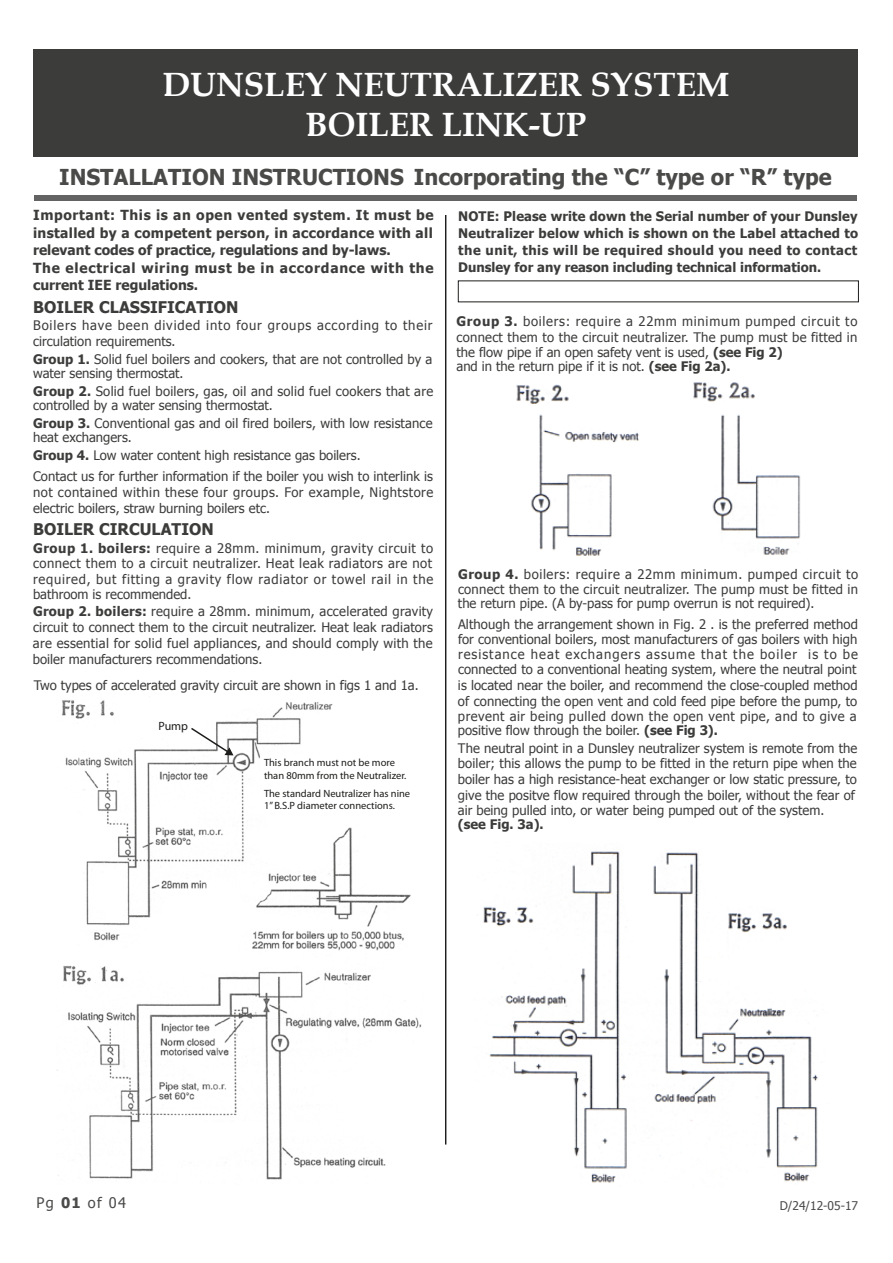
<style>
.page{position:relative;width:893px;height:1263px;background:#fff}
.page>*{position:absolute;margin:0;border:0;box-sizing:border-box;transform-origin:0 0}
.t1{font:700 33.6px/40.5px "Book Antiqua";color:#fff;text-align:center}
.t2{font:700 21.9px "Tahoma";color:#4a4a49}
.t3{font:700 16.05px "Tahoma";color:#3c3c3b}
.t4{font:14.55px "Tahoma";color:#4a4a49}
.t5{font:700 13.95px/17.5px "Tahoma";letter-spacing:.025em;color:#3c3c3b}
.t6{font:13.2px/15.5px "Tahoma";letter-spacing:.005em;color:#3c3c3b}
.t7{font:700 13.2px/17px "Tahoma";color:#3c3c3b;text-align:justify}
.t8{font:13.2px/15.8px "Tahoma";letter-spacing:.04em;color:#3c3c3b}
.t9{font:13.2px/15.8px "Tahoma";letter-spacing:.065em;color:#3c3c3b}
.t10{font:12px "Tahoma";color:#4a4a49}
.t11{font:12px "Myriad Pro";color:#1d1d1b}
.t12{font:11.7px "Tahoma";color:#4a4a49}
.t13{font:10.5px/12.6px "Myriad Pro";color:#1d1d1b}
.s1{font-weight:700}
</style>
<div class="page">
<img style="left:57px;top:700px;width:365px;height:480px">
<div style="left:33px;top:49px;width:824px;height:108px;background:#3c3c3b"></div>
<div style="left:35px;top:195px;width:822px;height:5px;background:#646363"></div>
<hr style="left:445px;top:215px;width:1px;height:929px;background:#1d1d1b">
<img style="left:516px;top:382px;width:285px;height:174px">
<img style="left:483px;top:851px;width:335px;height:332px">
<svg style="left:189px;top:726px;width:44px;height:29px"></svg>
<div style="left:261px;top:755px;width:145px;height:28px;background:#fff"></div>
<h1 class="t1" style="left:162px;top:64px;width:569px">DUNSLEY NEUTRALIZER SYSTEM<br>BOILER LINK-UP</h1>
<h2 class="t2" style="left:59px;top:163px;width:774px">INSTALLATION INSTRUCTIONS Incorporating the “C” type or “R” type</h2>
<p class="t5" style="left:33px;top:206px;width:402px">Important: This is an open vented system. It must be installed by a competent person, in accordance with all relevant codes of practice, regulations and by-laws.<br>The electrical wiring must be in accordance with the current IEE regulations.</p>
<p class="t3" style="left:33px;top:297px;width:207px">BOILER CLASSIFICATION</p>
<p class="t9" style="left:33px;top:317px;width:401px">Boilers have been divided into four groups according to their circulation requirements.</p>
<p class="t6" style="left:33px;top:351px;width:401px;line-height:14.5px"><span class="s1">Group 1.</span> Solid fuel boilers and cookers, that are not controlled by a water sensing thermostat.</p>
<p class="t6" style="left:33px;top:383px;width:402px;line-height:14.5px"><span class="s1">Group 2.</span> Solid fuel boilers, gas, oil and solid fuel cookers that are controlled by a water sensing thermostat.</p>
<p class="t6" style="left:33px;top:415px;width:401px;line-height:14.5px"><span class="s1">Group 3.</span> Conventional gas and oil fired boilers, with low resistance heat exchangers.</p>
<p class="t6" style="left:33px;top:444px;width:401px;line-height:21px"><span class="s1">Group 4.</span> Low water content high resistance gas boilers.<br>Contact us for further information if the boiler you wish to interlink is</p>
<p class="t8" style="left:33px;top:484px;width:402px">not contained within these four groups. For example, Nightstore electric boilers, straw burning boilers etc.</p>
<p class="t3" style="left:33px;top:519px;width:182px">BOILER CIRCULATION</p>
<p class="t6" style="left:33px;top:540px;width:402px;text-align:justify"><span class="s1">Group 1. boilers:</span> require a 28mm. minimum, gravity circuit to connect them to a circuit neutralizer. Heat leak radiators are not required, but fitting a gravity flow radiator or towel rail in the bathroom is recommended.</p>
<p class="t6" style="left:33px;top:603px;width:402px;text-align:justify"><span class="s1">Group 2. boilers:</span> require a 28mm. minimum, accelerated gravity circuit to connect them to the circuit neutralizer. Heat leak radiators are essential for solid fuel appliances, and should comply with the boiler manufacturers recommendations.</p>
<p class="t6" style="left:34px;top:677px;width:386px">Two types of accelerated gravity circuit are shown in figs 1 and 1a.</p>
<p class="t11" style="left:158px;top:719px;width:31px">Pump</p>
<p class="t13" style="left:264px;top:756px;width:144px">This branch must not be more than 80mm from the Neutralizer.</p>
<p class="t13" style="left:264px;top:786px;width:148px">The standard Neutralizer has nine<br>1” B.S.P diameter connections.</p>
<p class="t7" style="left:458px;top:207px;width:401px">NOTE: Please write down the Serial number of your Dunsley Neutralizer below which is shown on the Label attached to the unit, this will be required should you need to contact Dunsley for any reason including technical information.</p>
<p class="t6" style="left:456px;top:314px;width:402px;line-height:15px"><span class="s1">Group 3.</span> boilers: require a 22mm minimum pumped circuit to connect them to the circuit neutralizer. The pump must be fitted in the flow pipe if an open safety vent is used, <span class="s1">(see Fig 2)<br></span>and in the return pipe if it is not. <span class="s1">(see Fig 2a).</span></p>
<p class="t6" style="left:458px;top:566px;width:402px;line-height:14.5px;text-align:justify"><span class="s1">Group 4.</span> boilers: require a 22mm minimum. pumped circuit to connect them to the circuit neutralizer. The pump must be fitted in the return pipe. (A by-pass for pump overrun is not required).</p>
<p class="t6" style="left:458px;top:616px;width:402px">Although the arrangement shown in Fig. 2 . is the preferred method for conventional boilers, most manufacturers of gas boilers with high resistance heat exchangers assume that the boiler is to be connected to a conventional heating system, where the neutral point is located near the boiler, and recommend the close-coupled method of connecting the open vent and cold feed pipe before the pump, to prevent air being pulled down the open vent pipe, and to give a positive flow through the boiler. <span class="s1">(see Fig 3).</span></p>
<p class="t6" style="left:458px;top:740px;width:401px">The neutral point in a Dunsley neutralizer system is remote from the boiler; this allows the pump to be fitted in the return pipe when the boiler has a high resistance-heat exchanger or low static pressure, to give the positve flow required through the boiler, without the fear of air being pulled into, or water being pumped out of the system.</p>
<p class="t7" style="left:458px;top:815px;width:87px">(see Fig. 3a).</p>
<p class="t4" style="left:37px;top:1193px;width:91px">Pg <span class="s1">01</span> of 04</p>
<p class="t12" style="left:778px;top:1197px;width:77px">D/24/12-07-03</p>
<p class="t10" style="left:780px;top:1198px;width:80px">D/24/12-05-17</p>
</div>
